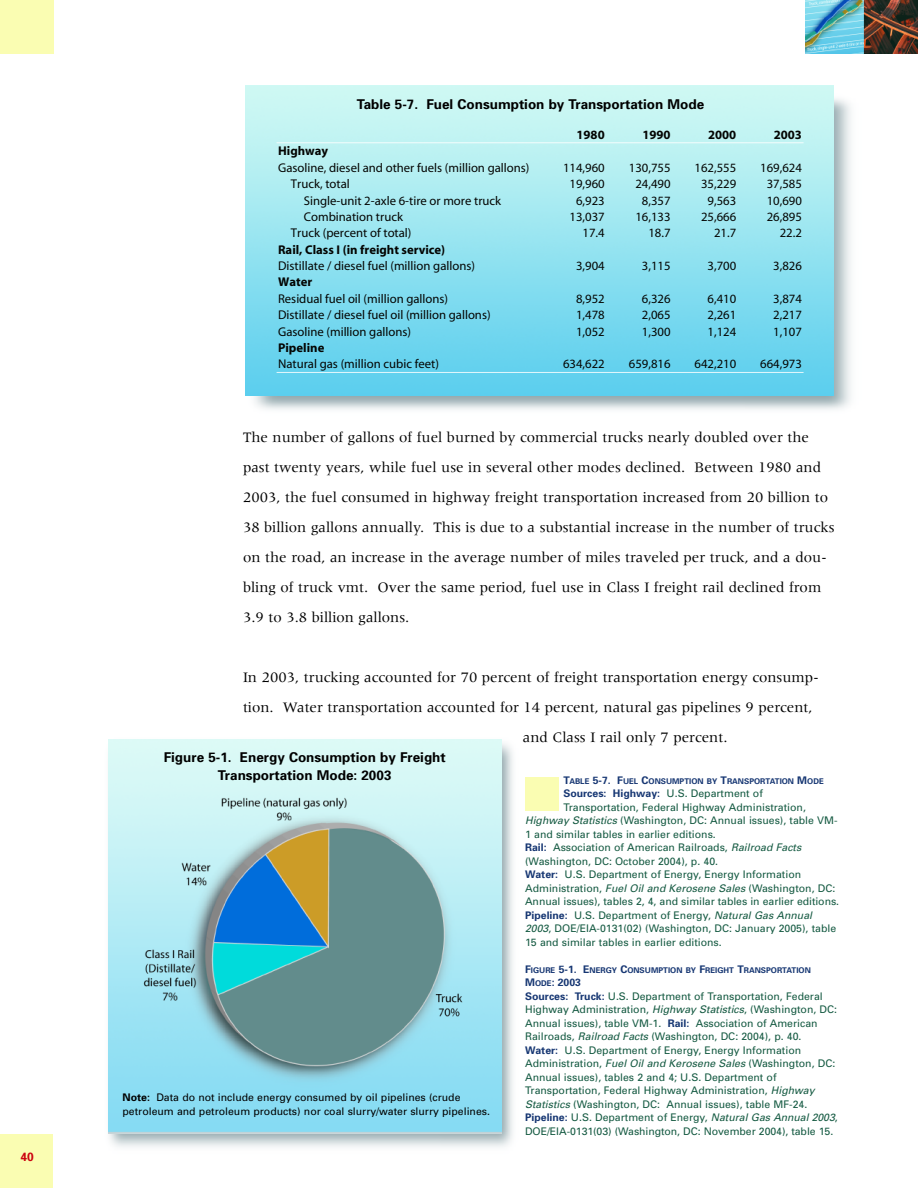
<style>
.page{position:relative;width:918px;height:1188px;background:#fff}
.page>*{position:absolute;margin:0;border:0;box-sizing:border-box;transform-origin:0 0}
.t1{font:15px/30px "Meridien";color:#000}
.t2{font:700 13.5px/18px "Univers";color:#000;text-align:center}
.t3{font:12.75px "Myriad";color:#040503}
.t4{font:700 12.75px "Myriad";color:#040503}
.t5{font:700 12px "Univers";color:#cc0410}
.t6{font:10.5px/13.5px "Univers";color:#155a42}
.t7{font:10.5px/13.5px "Univers";color:#000}
.t8{font:700 10.5px "Univers";color:#173773}
.t9{font:700 7.8px "Univers";color:#173773}
.s1{font-weight:700}
.s2{font-size:10.5px}
.s3{font-weight:400;color:#155a42}
.s4{font-style:italic}
.s5{font-weight:700;color:#173773}
.s6{font-weight:700;font-size:7.8px;color:#173773}
</style>
<div class="page">
<img style="left:108px;top:739px;width:405px;height:408px">
<img style="left:245px;top:86px;width:589px;height:310px">
<div style="left:0;top:0;width:54px;height:54px;background:#fafdb2"></div>
<hr style="left:277px;top:142px;width:527px;height:1px;background:#fff">
<hr style="left:277px;top:372px;width:527px;height:1px;background:#fff">
<div style="left:0;top:1134px;width:52px;height:54px;background:#fafdb2"></div>
<img style="left:109px;top:739px;width:393px;height:394px">
<div style="left:525px;top:777px;width:34px;height:34px;background:#fafdb2"></div>
<img style="left:805px;top:0;width:113px;height:54px">
<p class="t5" style="left:20px;top:1153px;width:15px">40</p>
<p class="t2" style="left:357px;top:96px;width:349px">Table 5-7. Fuel Consumption by Transportation Mode</p>
<p class="t4" style="left:577px;top:130px;width:30px">1980</p>
<p class="t4" style="left:642px;top:130px;width:30px">1990</p>
<p class="t4" style="left:708px;top:130px;width:30px">2000</p>
<p class="t4" style="left:774px;top:130px;width:30px">2003</p>
<p class="t4" style="left:278px;top:146px;width:52px">Highway</p>
<p class="t3" style="left:278px;top:163px;width:253px">Gasoline, diesel and other fuels (million gallons)</p>
<p class="t3" style="left:563px;top:163px;width:43px">114,960</p>
<p class="t3" style="left:629px;top:163px;width:43px">130,755</p>
<p class="t3" style="left:695px;top:163px;width:43px">162,555</p>
<p class="t3" style="left:760px;top:163px;width:43px">169,624</p>
<p class="t3" style="left:291px;top:179px;width:60px">Truck, total</p>
<p class="t3" style="left:570px;top:179px;width:37px">19,960</p>
<p class="t3" style="left:635px;top:179px;width:37px">24,490</p>
<p class="t3" style="left:701px;top:179px;width:37px">35,229</p>
<p class="t3" style="left:767px;top:179px;width:37px">37,585</p>
<p class="t3" style="left:304px;top:195px;width:199px">Single-unit 2-axle 6-tire or more truck</p>
<p class="t3" style="left:576px;top:195px;width:24px">6,92</p>
<p class="t3" style="left:642px;top:195px;width:24px">8,35</p>
<p class="t3" style="left:708px;top:195px;width:24px">9,56</p>
<p class="t3" style="left:767px;top:195px;width:37px">10,690</p>
<p class="t3" style="left:304px;top:212px;width:95px">Combination truc</p>
<p class="t3" style="left:570px;top:212px;width:37px">13,037</p>
<p class="t3" style="left:635px;top:212px;width:37px">16,133</p>
<p class="t3" style="left:701px;top:212px;width:37px">25,666</p>
<p class="t3" style="left:767px;top:212px;width:37px">26,895</p>
<p class="t3" style="left:291px;top:228px;width:122px">Truck (percent of total)</p>
<p class="t3" style="left:583px;top:228px;width:24px">17.4</p>
<p class="t3" style="left:648px;top:228px;width:24px">18.7</p>
<p class="t3" style="left:714px;top:228px;width:24px">21.7</p>
<p class="t3" style="left:780px;top:228px;width:24px">22.2</p>
<p class="t4" style="left:278px;top:245px;width:165px">Rail, Class I (in freight service</p>
<p class="t3" style="left:278px;top:261px;width:198px">Distillate / diesel fuel (million gallons)</p>
<p class="t3" style="left:576px;top:261px;width:30px">3,904</p>
<p class="t3" style="left:642px;top:261px;width:24px">3,11</p>
<p class="t3" style="left:708px;top:261px;width:30px">3,700</p>
<p class="t3" style="left:773px;top:261px;width:30px">3,826</p>
<p class="t4" style="left:278px;top:277px;width:36px">Water</p>
<p class="t3" style="left:278px;top:294px;width:172px">Residual fuel oil (million gallons)</p>
<p class="t3" style="left:576px;top:294px;width:30px">8,952</p>
<p class="t3" style="left:642px;top:294px;width:30px">6,326</p>
<p class="t3" style="left:708px;top:294px;width:30px">6,410</p>
<p class="t3" style="left:773px;top:294px;width:30px">3,874</p>
<p class="t3" style="left:278px;top:310px;width:214px">Distillate / diesel fuel oil (million gallons)</p>
<p class="t3" style="left:576px;top:310px;width:30px">1,478</p>
<p class="t3" style="left:642px;top:310px;width:24px">2,06</p>
<p class="t3" style="left:708px;top:310px;width:24px">2,26</p>
<p class="t3" style="left:773px;top:310px;width:24px">2,21</p>
<p class="t3" style="left:278px;top:327px;width:135px">Gasoline (million gallons)</p>
<p class="t3" style="left:576px;top:327px;width:30px">1,052</p>
<p class="t3" style="left:642px;top:327px;width:30px">1,300</p>
<p class="t3" style="left:708px;top:327px;width:30px">1,124</p>
<p class="t3" style="left:773px;top:327px;width:24px">1,10</p>
<p class="t4" style="left:278px;top:343px;width:48px">Pipeline</p>
<p class="t3" style="left:278px;top:359px;width:162px">Natural gas (million cubic feet)</p>
<p class="t3" style="left:563px;top:359px;width:43px">634,622</p>
<p class="t3" style="left:629px;top:359px;width:43px">659,816</p>
<p class="t3" style="left:695px;top:359px;width:43px">642,210</p>
<p class="t3" style="left:760px;top:359px;width:37px">664,97</p>
<p class="t1" style="left:243px;top:424px;width:593px">The number of gallons of fuel burned by commercial trucks nearly doubled over the past twenty years, while fuel use in several other modes declined. Between 1980 and 2003, the fuel consumed in highway freight transportation increased from 20 billion to 38 billion gallons annually. This is due to a substantial increase in the number of trucks on the road, an increase in the average number of miles traveled per truck, and a dou&shy;bling of truck vmt. Over the same period, fuel use in Class I freight rail declined from 3.9 to 3.8 billion gallons.</p>
<h1 class="t1" style="left:243px;top:664px;width:578px">In 2003, trucking accounted for 70 percent of freight transportation energy consump-</h1>
<h1 class="t1" style="left:243px;top:694px;width:571px">tion. Water transportation accounted for 14 percent, natural gas pipelines 9 percent,</h1>
<h1 class="t1" style="left:523px;top:724px;width:206px">and Class I rail only 7 percent.</h1>
<p class="t2" style="left:164px;top:749px;width:284px">Figure 5-1. Energy Consumption by Freight<br>Transportation Mode: 2003</p>
<p class="t7" style="left:123px;top:1092px;width:369px"><span class="s1">Note:</span> Data do not include energy consumed by oil pipelines (crude petroleum and petroleum products) nor coal slurry/water slurry pipelines.</p>
<p class="t9" style="left:563px;top:778px;width:262px"><span class="s2">T</span>ABLE <span class="s2">5-7. F</span>UEL <span class="s2">C</span>ONSUMPTION BY <span class="s2">T</span>RANSPORTATION <span class="s2">M</span>ODE</p>
<p class="t8" style="left:563px;top:789px;width:201px">Sources: Highway: <span class="s3">U.S. Department of</span></p>
<p class="t6" style="left:563px;top:801px;width:244px">Transportation, Federal Highway Administration,</p>
<p class="t6" style="left:525px;top:814px;width:314px"><span class="s4">Highway Statistics</span> (Washington, DC: Annual issues), table VM-</p>
<p class="t6" style="left:525px;top:828px;width:192px">1 and similar tables in earlier editions.</p>
<p class="t6" style="left:525px;top:841px;width:278px"><span class="s5">Rail:</span> Association of American Railroads, <span class="s4">Railroad Facts</span></p>
<p class="t6" style="left:525px;top:855px;width:194px">(Washington, DC: October 2004), p. 40.</p>
<p class="t6" style="left:525px;top:868px;width:278px"><span class="s5">Water:</span> U.S. Department of Energy, Energy Information</p>
<p class="t6" style="left:525px;top:882px;width:312px">Administration, <span class="s4">Fuel Oil and Kerosene Sales</span> (Washington, DC:</p>
<p class="t6" style="left:525px;top:895px;width:316px">Annual issues), tables 2, 4, and similar tables in earlier editions.</p>
<p class="t6" style="left:525px;top:909px;width:288px"><span class="s5">Pipeline:</span> U.S. Department of Energy, <span class="s4">Natural Gas Annual</span></p>
<p class="t6" style="left:525px;top:922px;width:313px"><span class="s4">2003</span>, DOE/EIA-0131(02) (Washington, DC: January 2005), table</p>
<p class="t6" style="left:525px;top:936px;width:198px">15 and similar tables in earlier editions.</p>
<p class="t9" style="left:525px;top:967px;width:287px"><span class="s2">F</span>IGURE <span class="s2">5-1. E</span>NERGY <span class="s2">C</span>ONSUMPTION BY <span class="s2">F</span>REIGHT <span class="s2">T</span>RANSPORTATION</p>
<p class="t6" style="left:525px;top:976px;width:314px"><span class="s5">M</span><span class="s6">ODE</span><span class="s5">: 2003<br>Sources: Truck:</span> U.S. Department of Transportation, Federal Highway Administration, <span class="s4">Highway Statistics</span>, (Washington, DC:<br>Annual issues), table VM-1. <span class="s5">Rail:</span> Association of American Railroads, <span class="s4">Railroad Facts</span> (Washington, DC: 2004), p. 40.<br><span class="s5">Water:</span> U.S. Department of Energy, Energy Information Administration, <span class="s4">Fuel Oil and Kerosene Sales</span> (Washington, DC:<br>Annual issues), tables 2 and 4; U.S. Department of Transportation, Federal Highway Administration, <span class="s4">Highway Statistics</span> (Washington, DC: Annual issues), table MF-24.<br><span class="s5">Pipeline:</span> U.S. Department of Energy, <span class="s4">Natural Gas Annual 2003</span>, DOE/EIA-0131(03) (Washington, DC: November 2004), table 15.</p>
</div>
